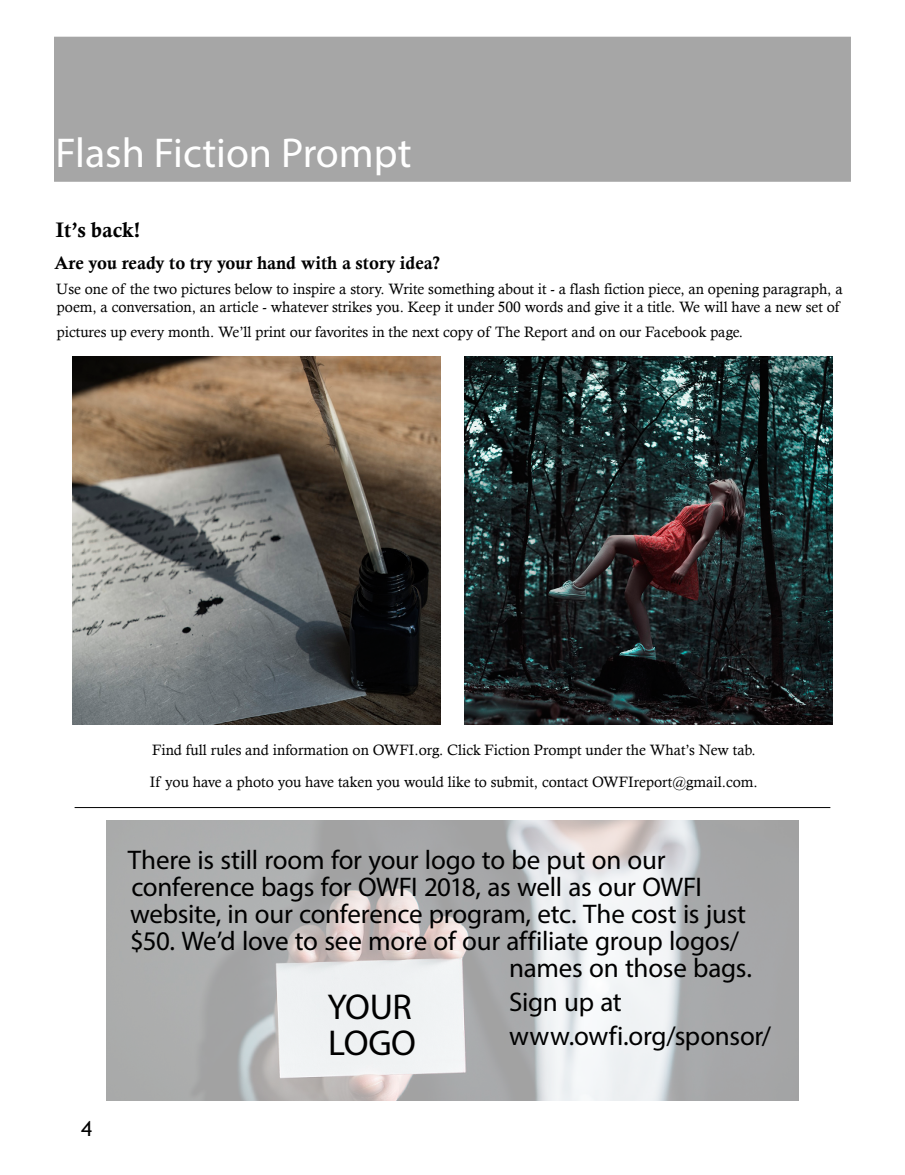
<style>
.page{position:relative;width:905px;height:1175px;background:#fff}
.page>*{position:absolute;margin:0;border:0;box-sizing:border-box;transform-origin:0 0}
.t1{font:41.85px "Myriad Pro";color:#fff}
.t2{font:36px/36px "Myriad Pro";letter-spacing:-.01em;color:#000}
.t3{font:27px/33.8px "Myriad Pro";letter-spacing:-.01em;color:#000}
.t4{font:21px "Calis MT Bol";color:#000}
.t5{font:21px "Trebuchet MS";color:#000}
.t6{font:18px "Calis MT Bol";color:#000}
.t7{font:15px/18px "Calisto";color:#000}
</style>
<div class="page">
<div style="left:55px;top:37px;width:795px;height:144px;background:#a6a6a6"></div>
<img style="left:72px;top:356px;width:369px;height:368px">
<img style="left:464px;top:356px;width:368px;height:368px">
<img style="left:107px;top:821px;width:691px;height:279px">
<hr style="left:75px;top:807px;width:755px;height:1px;background:#000">
<h1 class="t1" style="left:56px;top:127px;width:357px">Flash Fiction Prompt</h1>
<h3 class="t4" style="left:56px;top:218px;width:86px">It’s back!</h3>
<p class="t6" style="left:55px;top:252px;width:387px">Are you ready to try your hand with a story idea?</p>
<p class="t7" style="left:56px;top:279px;width:787px">Use one of the two pictures below to inspire a story. Write something about it - a flash fiction piece, an opening paragraph, a poem, a conversation, an article - whatever strikes you. Keep it under 500 words and give it a title. We will have a new set of</p>
<p class="t7" style="left:57px;top:323px;width:687px">pictures up every month. We’ll print our favorites in the next copy of The Report and on our Facebook page.</p>
<p class="t7" style="left:150px;top:733px;width:609px;line-height:32px">Find full rules and information on OWFI.org. Click Fiction Prompt under the What’s New tab.<br>If you have a photo you have taken you would like to submit, contact OWFIreport@gmail.com.</p>
<h3 class="t5" style="left:81px;top:1115px;width:13px">4</h3>
<h3 class="t3" style="left:128px;top:843px;width:539px">There is still room for your logo to be put on our</h3>
<h3 class="t3" style="left:131px;top:870px;width:572px">conference bags for OWFI 2018, as well as our OWFI</h3>
<h3 class="t3" style="left:130px;top:897px;width:617px">website, in our conference program, etc. The cost is just</h3>
<h3 class="t3" style="left:130px;top:924px;width:610px">$50. We’d love to see more of our affiliate group logos/</h3>
<h3 class="t3" style="left:509px;top:951px;width:244px">names on those bags.</h3>
<h3 class="t3" style="left:509px;top:984px;width:263px">Sign up at www.owfi.org/sponsor/</h3>
<h2 class="t2" style="left:327px;top:988px;width:90px">YOUR<br>LOGO</h2>
</div>
